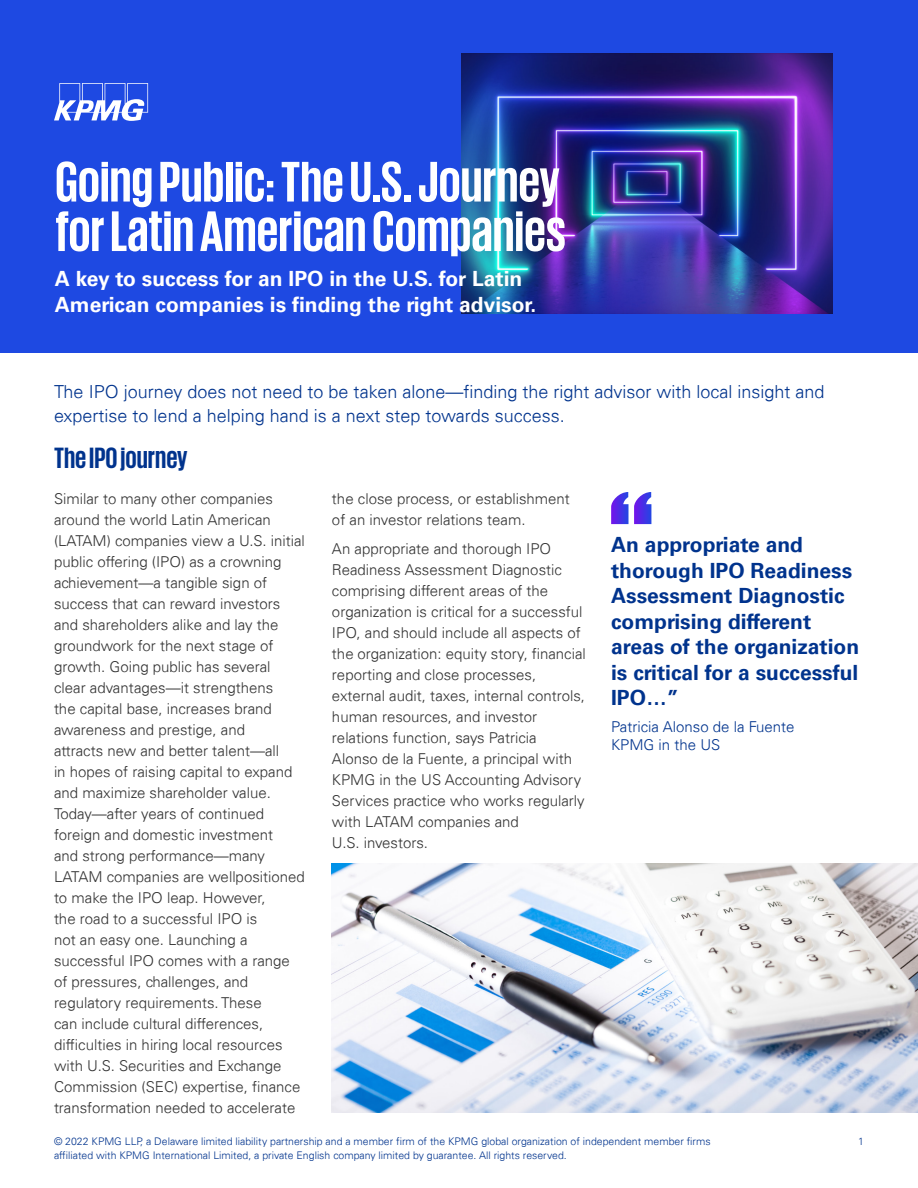
<style>
.page{position:relative;width:918px;height:1188px;background:#fff}
.page>*{position:absolute;margin:0;border:0;box-sizing:border-box;transform-origin:0 0}
.Heading_Blue{font:700 58.5px/49.5px "KPMG";color:#fff}
.Subhead_20pt_Blue{font:700 30px "KPMG";color:#00338d}
.Quote_14pt_Bold_Blue{font:700 21px/25.5px "Univers 65";color:#00338d}
.SubHeading_White{font:700 21px/25.2px "Univers 65";color:#fff}
.Intro_Text_12pt_Blue{font:300 18px/24px "Univers 45";color:#00338d}
.Bodycopy_10pt{font:300 15px/21px "Univers 45";color:#333}
.Quote_14pt_Bold_Blue-2{font:300 15px/18px "Univers 45";color:#00338d}
.t1{font:300 10.5px "Univers 45";color:#00338d}
</style>
<div class="page">
<div style="left:0;top:0;width:918px;height:352px;background:#1e49e2"></div>
<img style="left:461px;top:54px;width:372px;height:260px">
<svg style="left:54px;top:83px;width:94px;height:38px"></svg>
<svg style="left:611px;top:492px;width:40px;height:32px"></svg>
<img style="left:332px;top:864px;width:586px;height:248px">
<p class="Heading_Blue" style="left:55px;top:155px;width:512px">Going Public: The U.S. Journey for Latin American Companies</p>
<p class="SubHeading_White" style="left:55px;top:267px;width:483px">A key to success for an IPO in the U.S. for Latin<br>American companies is finding the right advisor.</p>
<p class="Intro_Text_12pt_Blue" style="left:54px;top:379px;width:772px">The IPO journey does not need to be taken alone—finding the right advisor with local insight and expertise to lend a helping hand is a next step towards success.</p>
<p class="Subhead_20pt_Blue" style="left:54px;top:443px;width:135px">The IPO journey</p>
<p class="Bodycopy_10pt" style="left:54px;top:488px;width:252px">Similar to many other companies around the world Latin American (LATAM) companies view a U.S. initial public offering (IPO) as a crowning achievement—a tangible sign of success that can reward investors and shareholders alike and lay the groundwork for the next stage of growth. Going public has several clear advantages—it strengthens<br>the capital base, increases brand awareness and prestige, and<br>attracts new and better talent—all<br>in hopes of raising capital to expand and maximize shareholder value.<br>Today—after years of continued foreign and domestic investment<br>and strong performance—many LATAM companies are wellpositioned to make the IPO leap. However,<br>the road to a successful IPO is<br>not an easy one. Launching a successful IPO comes with a range of pressures, challenges, and regulatory requirements. These<br>can include cultural differences, difficulties in hiring local resources with U.S. Securities and Exchange Commission (SEC) expertise, finance transformation needed to accelerate</p>
<p class="Bodycopy_10pt" style="left:332px;top:488px;width:239px">the close process, or establishment of an investor relations team.</p>
<p class="Quote_14pt_Bold_Blue" style="left:611px;top:532px;width:250px">An appropriate and thorough IPO Readiness<br>Assessment Diagnostic comprising different areas of the organization is critical for a successful<br>IPO…”</p>
<p class="Quote_14pt_Bold_Blue-2" style="left:611px;top:718px;width:185px">Patricia Alonso de la Fuente<br>KPMG in the US</p>
<p class="Bodycopy_10pt" style="left:332px;top:538px;width:255px">An appropriate and thorough IPO Readiness Assessment Diagnostic comprising different areas of the organization is critical for a successful IPO, and should include all aspects of the organization: equity story, financial reporting and close processes, external audit, taxes, internal controls, human resources, and investor relations function, says Patricia Alonso de la Fuente, a principal with KPMG in the US Accounting Advisory Services practice who works regularly with LATAM companies and<br>U.S. investors.</p>
<p class="t1" style="left:54px;top:1135px;width:658px">© 2022 KPMG LLP, a Delaware limited liability partnership and a member firm of the KPMG global organization of independent member firms</p>
<p class="t1" style="left:858px;top:1135px;width:7px">1</p>
<p class="t1" style="left:54px;top:1149px;width:514px">affiliated with KPMG International Limited, a private English company limited by guarantee. All rights reserved.</p>
</div>
